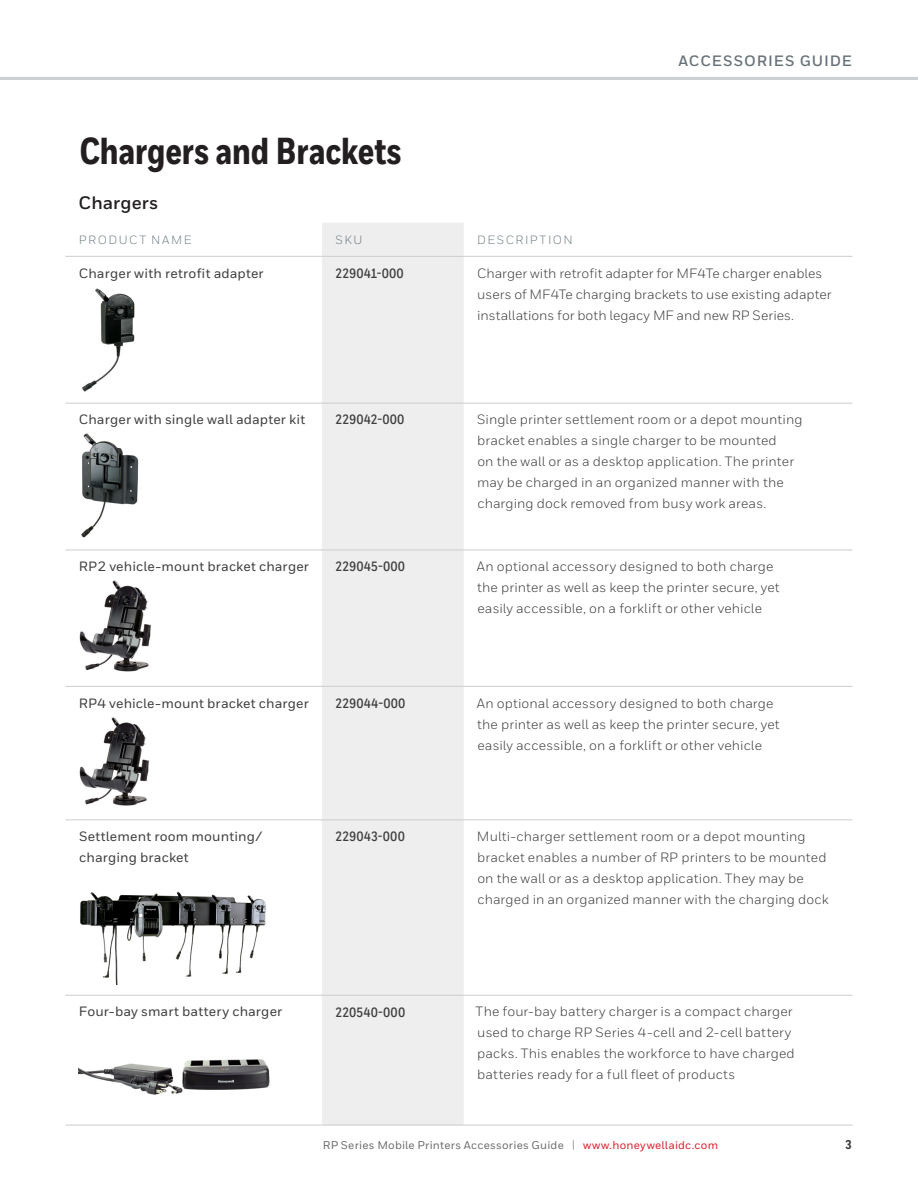
<style>
.page{position:relative;width:918px;height:1188px;background:#fff}
.page>*{position:absolute;margin:0;border:0;box-sizing:border-box;transform-origin:0 0}
.Heading_1{font:800 37.5px "Honeywell Cond";color:#231f20}
.Table__SubCategory_H{font:700 18px "Honeywell Sans";letter-spacing:.005em;color:#231f20}
.t1{font:700 15px "Honeywell Sans";letter-spacing:.06em;color:#687379}
.Table__Body{font:13.5px/21px "Honeywell Sans";letter-spacing:.01em;color:#3e3e3f}
.Table__Product_Name{font:500 13.5px/21px "Honeywell Sans";letter-spacing:.01em;color:#3e3e3f}
.Table__SKU_Number{font:700 13.5px "Honeywell Cond";letter-spacing:.005em;color:#3e3e3f}
.MASTER__Header_Foote{font:800 12.75px "Honeywell Cond";color:#3e3e3f}
.Table__Header{font:12px "Honeywell Sans";letter-spacing:.125em;color:#748086}
.MASTER__Header_Foote-2{font:500 11.25px "Honeywell Sans";letter-spacing:.02em;color:#6c6d70}
.s1{font-size:11.4px;color:#939598}
.s2{color:#dc1f2e}
</style>
<div class="page">
<hr style="left:0;top:77px;width:918px;height:3px;background:#cbd1d5">
<div style="left:322px;top:223px;width:142px;height:902px;background:#eeeeef"></div>
<hr style="left:322px;top:550px;width:142px;height:1px;background:#cbccce">
<hr style="left:464px;top:550px;width:389px;height:1px;background:#cbccce">
<hr style="left:322px;top:686px;width:142px;height:1px;background:#cbccce">
<hr style="left:464px;top:686px;width:389px;height:1px;background:#cbccce">
<hr style="left:65px;top:550px;width:257px;height:1px;background:#cbccce">
<hr style="left:65px;top:686px;width:257px;height:1px;background:#cbccce">
<hr style="left:65px;top:819px;width:257px;height:1px;background:#cbccce">
<hr style="left:322px;top:819px;width:142px;height:1px;background:#cbccce">
<hr style="left:464px;top:819px;width:389px;height:1px;background:#cbccce">
<hr style="left:65px;top:995px;width:257px;height:1px;background:#cbccce">
<hr style="left:322px;top:995px;width:142px;height:1px;background:#cbccce">
<hr style="left:464px;top:995px;width:389px;height:1px;background:#cbccce">
<hr style="left:322px;top:1125px;width:142px;height:1px;background:#cbccce">
<hr style="left:464px;top:1125px;width:389px;height:1px;background:#cbccce">
<hr style="left:65px;top:1125px;width:257px;height:1px;background:#cbccce">
<hr style="left:464px;top:256px;width:389px;height:1px;background:#cbccce">
<hr style="left:464px;top:403px;width:389px;height:1px;background:#cbccce">
<hr style="left:65px;top:256px;width:257px;height:1px;background:#cbccce">
<hr style="left:65px;top:403px;width:257px;height:1px;background:#cbccce">
<hr style="left:322px;top:256px;width:142px;height:1px;background:#cbccce">
<hr style="left:322px;top:403px;width:142px;height:1px;background:#cbccce">
<img style="left:82px;top:288px;width:53px;height:104px">
<img style="left:81px;top:433px;width:58px;height:105px">
<img style="left:79px;top:580px;width:72px;height:92px">
<img style="left:79px;top:717px;width:70px;height:89px">
<img style="left:80px;top:891px;width:187px;height:93px">
<img style="left:79px;top:1059px;width:191px;height:36px">
<p class="Heading_1" style="left:79px;top:128px;width:324px">Chargers and Brackets</p>
<p class="t1" style="left:678px;top:52px;width:175px">ACCESSORIES GUIDE</p>
<p class="Table__SubCategory_H" style="left:79px;top:192px;width:81px">Chargers</p>
<p class="Table__Header" style="left:79px;top:232px;width:114px">PRODUCT NAME</p>
<p class="Table__Header" style="left:336px;top:233px;width:28px">SKU</p>
<p class="Table__Header" style="left:477px;top:232px;width:97px">DESCRIPTION</p>
<p class="Table__Product_Name" style="left:79px;top:263px;width:186px">Charger with retrofit adapter</p>
<p class="Table__SKU_Number" style="left:335px;top:265px;width:70px">229041-000</p>
<p class="Table__Body" style="left:477px;top:262px;width:356px">Charger with retrofit adapter for MF4Te charger enables users of MF4Te charging brackets to use existing adapter installations for both legacy MF and new RP Series.</p>
<p class="Table__Product_Name" style="left:79px;top:409px;width:228px">Charger with single wall adapter kit</p>
<p class="Table__SKU_Number" style="left:335px;top:412px;width:71px">229042-000</p>
<p class="Table__Body" style="left:477px;top:409px;width:327px">Single printer settlement room or a depot mounting bracket enables a single charger to be mounted<br>on the wall or as a desktop application. The printer may be charged in an organized manner with the charging dock removed from busy work areas.</p>
<p class="Table__Product_Name" style="left:79px;top:556px;width:232px">RP2 vehicle-mount bracket charger</p>
<p class="Table__SKU_Number" style="left:335px;top:558px;width:72px">229045-000</p>
<p class="Table__Body" style="left:477px;top:556px;width:305px">An optional accessory designed to both charge the printer as well as keep the printer secure, yet easily accessible, on a forklift or other vehicle</p>
<p class="Table__Product_Name" style="left:79px;top:693px;width:232px">RP4 vehicle-mount bracket charger</p>
<p class="Table__SKU_Number" style="left:335px;top:695px;width:72px">229044-000</p>
<p class="Table__Body" style="left:477px;top:692px;width:305px">An optional accessory designed to both charge the printer as well as keep the printer secure, yet easily accessible, on a forklift or other vehicle</p>
<p class="Table__Product_Name" style="left:79px;top:826px;width:185px">Settlement room mounting/ charging bracket</p>
<p class="Table__SKU_Number" style="left:335px;top:828px;width:71px">229043-000</p>
<p class="Table__Body" style="left:477px;top:826px;width:353px">Multi-charger settlement room or a depot mounting bracket enables a number of RP printers to be mounted on the wall or as a desktop application. They may be charged in an organized manner with the charging dock</p>
<p class="Table__Product_Name" style="left:79px;top:1002px;width:205px">Four-bay smart battery charger</p>
<p class="Table__SKU_Number" style="left:335px;top:1004px;width:72px">220540-000</p>
<p class="Table__Body" style="left:476px;top:1001px;width:321px">The four-bay battery charger is a compact charger used to charge RP Series 4-cell and 2-cell battery packs. This enables the workforce to have charged batteries ready for a full fleet of products</p>
<p class="MASTER__Header_Foote-2" style="left:323px;top:1138px;width:397px">RP Series Mobile Printers Accessories Guide <span class="s1">|</span> <span class="s2">www.honeywellaidc.com</span></p>
<p class="MASTER__Header_Foote" style="left:845px;top:1137px;width:8px">3</p>
</div>
